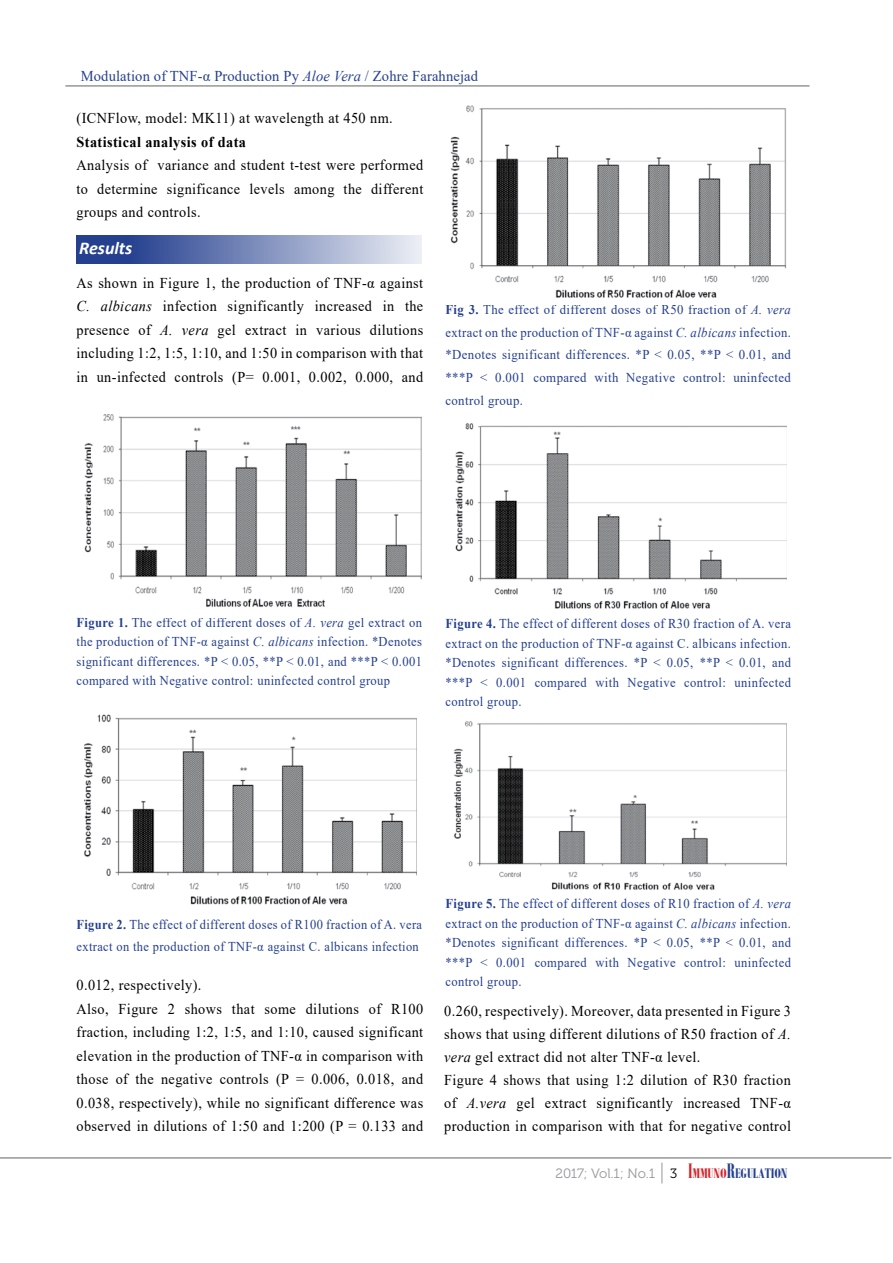
<style>
.page{position:relative;width:893px;height:1263px;background:#fff}
.page>*{position:absolute;margin:0;border:0;box-sizing:border-box;transform-origin:0 0}
.t1{font:italic 700 18px "Calibri";color:#fff}
.t2{font:15px/23.5px "Times New Roman";letter-spacing:.03em;color:#000;text-align:justify;scale:.95 1}
.t3{font:15px "Times New Roman";letter-spacing:.01em;color:#25408f}
.t4{font:700 15px "Times New Roman";letter-spacing:.03em;color:#000;scale:.95 1}
.t5{font:13.5px/19.5px "Times New Roman";letter-spacing:.03em;color:#25408f;text-align:justify;scale:.93 1}
.t6{font:13.5px/22.5px "Times New Roman";letter-spacing:.03em;color:#25408f;text-align:justify;scale:.94 1}
.t7{font:13.5px/22.5px "Times New Roman";letter-spacing:.03em;color:#25408f;scale:.92 1}
.t8{font:13.5px "Museo 300";letter-spacing:-.01em;color:#949699}
.s1{font-style:italic}
.s2{font-weight:700}
.s3{color:#000}
.s4{font-family:"Bodoni MT Condensed";font-weight:700;font-size:22.65px;color:#d2232a}
.s5{font-family:"Bodoni MT Condensed";font-weight:700;font-size:15px;color:#d2232a}
.s6{font-family:"Bodoni MT Condensed";font-weight:700;font-size:22.65px;color:#25408f}
.s7{font-family:"Bodoni MT Condensed";font-weight:700;font-size:15px;color:#25408f}
</style>
<div class="page">
<hr style="left:65px;top:86px;width:744px;height:1px;background:#616264">
<hr style="left:0;top:1158px;width:891px;height:1px;background:#616264">
<svg style="left:662px;top:1163px;width:1px;height:20px"></svg>
<svg style="left:77px;top:235px;width:345px;height:29px;background:#7a8aba"></svg>
<img style="left:84px;top:414px;width:338px;height:193px">
<img style="left:84px;top:714px;width:332px;height:191px">
<img style="left:450px;top:105px;width:337px;height:193px">
<img style="left:455px;top:423px;width:332px;height:186px">
<img style="left:453px;top:721px;width:334px;height:169px">
<p class="t3" style="left:81px;top:65px;width:399px">Modulation of TNF-α Production Py <span class="s1">Aloe Vera</span> / Zohre Farahnejad</p>
<p class="t2" style="left:77px;top:106px;width:334px">(ICNFlow, model: MK11) at wavelength at 450 nm.</p>
<p class="t4" style="left:77px;top:131px;width:180px">Statistical analysis of data</p>
<p class="t2" style="left:77px;top:153px;width:366px">Analysis of variance and student t-test were performed to determine significance levels among the different groups and controls.</p>
<p class="t1" style="left:79px;top:235px;width:55px">Results</p>
<p class="t2" style="left:77px;top:270px;width:366px">As shown in Figure 1, the production of TNF-α against <span class="s1">C. albicans</span> infection significantly increased in the presence of <span class="s1">A. vera</span> gel extract in various dilutions including 1:2, 1:5, 1:10, and 1:50 in comparison with that in un-infected controls (P= 0.001, 0.002, 0.000, and</p>
<p class="t6" style="left:445px;top:298px;width:369px"><span class="s2">Fig 3.</span> The effect of different doses of R50 fraction of <span class="s1">A. vera </span>extract on the production of TNF-α against <span class="s1">C. albicans</span> infection. *Denotes significant differences. *P &lt; 0.05, **P &lt; 0.01, and ***P &lt; 0.001 compared with Negative control: uninfected control group.</p>
<p class="t5" style="left:77px;top:612px;width:373px"><span class="s2">Figure 1.</span> The effect of different doses of <span class="s1">A. vera</span> gel extract on the production of TNF-α against <span class="s1">C. albicans</span> infection. *Denotes significant differences. *P &lt; 0.05, **P &lt; 0.01, and ***P &lt; 0.001 compared with Negative control: uninfected control group</p>
<p class="t5" style="left:445px;top:613px;width:373px"><span class="s2">Figure 4.</span> The effect of different doses of R30 fraction of A. vera extract on the production of TNF-α against C. albicans infection. *Denotes significant differences. *P &lt; 0.05, **P &lt; 0.01, and ***P &lt; 0.001 compared with Negative control: uninfected control group.</p>
<p class="t7" style="left:77px;top:913px;width:377px"><span class="s2">Figure 2.</span> The effect of different doses of R100 fraction of A. vera extract on the production of TNF-α against C. albicans infection</p>
<p class="t2" style="left:77px;top:973px;width:366px;text-align:left">0.012, respectively).<br>Also, Figure 2 shows that some dilutions of R100 fraction, including 1:2, 1:5, and 1:10, caused significant elevation in the production of TNF-α in comparison with those of the negative controls (P = 0.006, 0.018, and 0.038, respectively), while no significant difference was observed in dilutions of 1:50 and 1:200 (P = 0.133 and</p>
<p class="t5" style="left:445px;top:894px;width:373px"><span class="s2">Figure 5.</span> The effect of different doses of R10 fraction of <span class="s1">A. vera </span>extract on the production of TNF-α against <span class="s1">C. albicans</span> infection. *Denotes significant differences. *P &lt; 0.05, **P &lt; 0.01, and ***P &lt; 0.001 compared with Negative control: uninfected control group.</p>
<p class="t2" style="left:444px;top:999px;width:366px;line-height:23px;text-align:left">0.260, respectively). Moreover, data presented in Figure 3 shows that using different dilutions of R50 fraction of <span class="s1">A. vera</span> gel extract did not alter TNF-α level.<br>Figure 4 shows that using 1:2 dilution of R30 fraction of <span class="s1">A.vera</span> gel extract significantly increased TNF-α production in comparison with that for negative control</p>
<p class="t8" style="left:555px;top:1166px;width:234px">2017; Vol.1; No.1 <span class="s3">3</span> <span class="s4">I</span><span class="s5">MMUNO</span><span class="s6">R</span><span class="s7">EGULATION</span></p>
</div>
